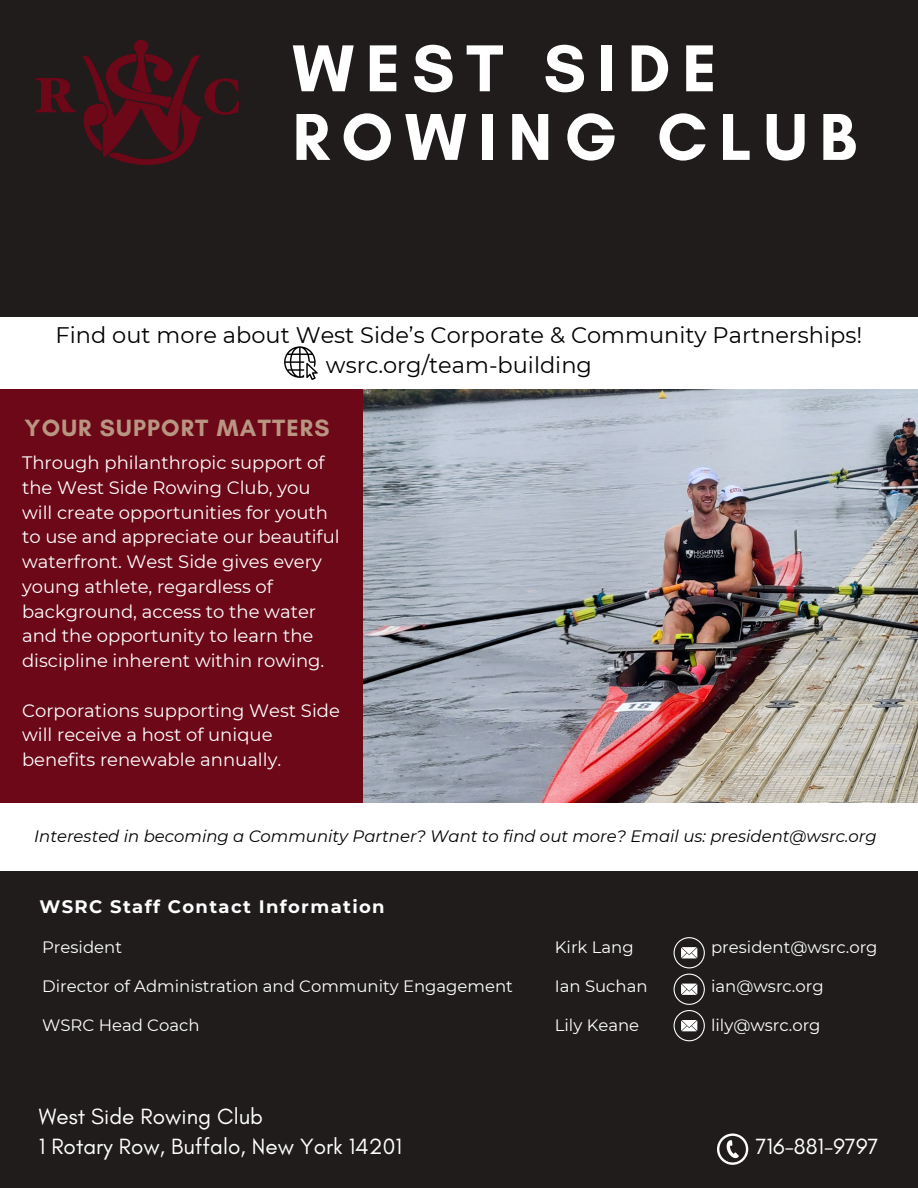
<style>
.page{position:relative;width:918px;height:1188px;background:#201c1c}
.page>*{position:absolute;margin:0;border:0;box-sizing:border-box;transform-origin:0 0}
.t1{font:700 67.5px/68.7px "Glacial Indifference";letter-spacing:.175em;color:#fff}
.t2{font:700 24px "Glacial Indifference";letter-spacing:.05em;color:#b99682}
.t3{font:22.5px/30.3px "Montserrat";color:#000;text-align:center}
.t4{font:22.5px/30.3px "Glacial Indifference";color:#fff}
.t5{font:18px/24.8px "Montserrat";color:#fff}
.t6{font:700 18px "Montserrat";letter-spacing:.075em;color:#fff}
.t7{font:16.5px "Montserrat";color:#fff}
.t8{font:italic 16.5px "Montserrat";color:#000}
</style>
<div class="page">
<img style="left:36px;top:40px;width:204px;height:125px">
<div style="left:0;top:317px;width:918px;height:553px;background:#fff"></div>
<img style="left:362px;top:389px;width:556px;height:413px">
<div style="left:0;top:389px;width:362px;height:413px;background:#6d0819"></div>
<svg style="left:284px;top:346px;width:34px;height:34px"></svg>
<svg style="left:674px;top:937px;width:31px;height:31px"></svg>
<svg style="left:674px;top:974px;width:31px;height:67px"></svg>
<svg style="left:717px;top:1133px;width:31px;height:32px"></svg>
<p class="t1" style="left:292px;top:33px;width:566px">WEST SIDE<br>ROWING CLUB</p>
<h3 class="t3" style="left:56px;top:319px;width:808px">Find out more about West Side’s Corporate &amp; Community Partnerships! wsrc.org/team-building</h3>
<p class="t2" style="left:24px;top:413px;width:306px">YOUR SUPPORT MATTERS</p>
<p class="t5" style="left:22px;top:450px;width:319px">Through philanthropic support of the West Side Rowing Club, you will create opportunities for youth to use and appreciate our beautiful waterfront. West Side gives every young athlete, regardless of background, access to the water and the opportunity to learn the discipline inherent within rowing.</p>
<p class="t5" style="left:22px;top:698px;width:319px">Corporations supporting West Side will receive a host of unique benefits renewable annually.</p>
<p class="t8" style="left:34px;top:826px;width:844px">Interested in becoming a Community Partner? Want to find out more? Email us: president@wsrc.org</p>
<p class="t6" style="left:39px;top:896px;width:347px">WSRC Staff Contact Information</p>
<p class="t7" style="left:42px;top:937px;width:81px">President</p>
<h2 class="t7" style="left:555px;top:937px;width:80px">Kirk Lang</h2>
<p class="t7" style="left:711px;top:937px;width:168px">president@wsrc.org</p>
<p class="t7" style="left:42px;top:976px;width:472px">Director of Administration and Community Engagement</p>
<p class="t7" style="left:555px;top:976px;width:94px">Ian Suchan</p>
<p class="t7" style="left:711px;top:976px;width:114px">ian@wsrc.org</p>
<h4 class="t7" style="left:42px;top:1015px;width:159px">WSRC Head Coach</h4>
<p class="t7" style="left:555px;top:1015px;width:86px">Lily Keane</p>
<p class="t7" style="left:711px;top:1015px;width:111px">lily@wsrc.org</p>
<p class="t4" style="left:39px;top:1101px;width:365px">West Side Rowing Club<br>1 Rotary Row, Buffalo, New York 14201</p>
<p class="t4" style="left:756px;top:1131px;width:125px">716-881-9797</p>
</div>
